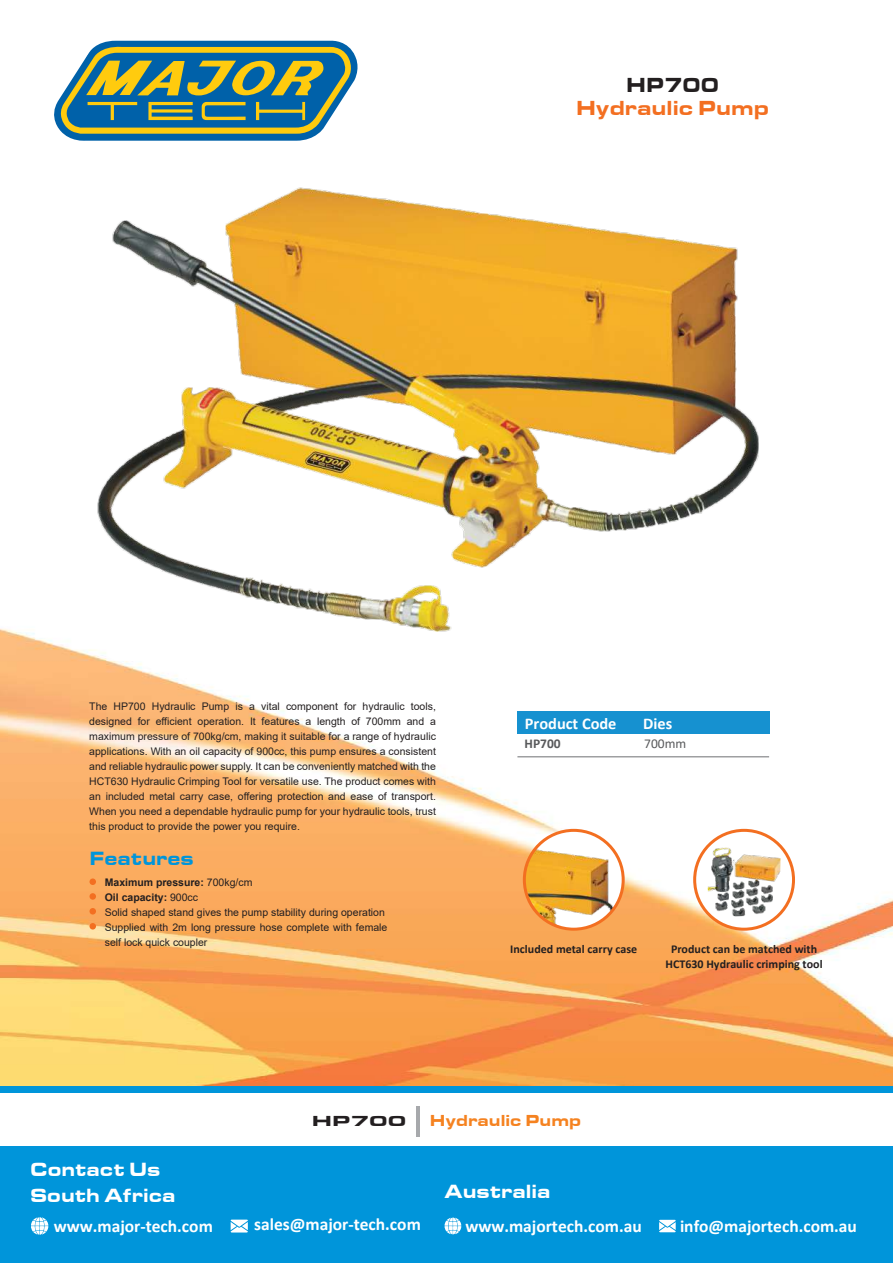
<style>
.page{position:relative;width:893px;height:1263px;background:#fff}
.page>*{position:absolute;margin:0;border:0;box-sizing:border-box;transform-origin:0 0}
.t1{font:21px "Eurostile T Blac Exte";color:#f36f21;scale:.91 1}
.t2{font:21px "Eurostile T Blac Exte";color:#231f20;scale:.91 1}
.t3{font:19.8px/26.5px "Eurostile T Blac Exte";color:#fff;scale:.9 1}
.t4{font:19.8px "Eurostile T Blac Exte";color:#0095da;scale:.9 1}
.t5{font:700 17.4px "Calibri";color:#fff}
.t6{font:16.5px "Eurostile T Blac Exte";color:#f58220;scale:.91 1}
.t7{font:700 16.35px "Calibri";color:#fff}
.t8{font:15px "Eurostile T Blac Exte";color:#231f20;scale:1.3 1}
.t9{font:700 13.5px "Calibri";color:#595a5c}
.t10{font:13.5px "Calibri";color:#595a5c}
.t11{font:700 12px/14.4px "Calibri";color:#231f20;text-align:center}
.t12{font:10.5px/15px "Arial";color:#231f20}
.s1{font-weight:700}
</style>
<div class="page">
<img style="left:0;top:442px;width:893px;height:644px">
<div style="left:0;top:1086px;width:893px;height:177px;background:#0095da"></div>
<div style="left:0;top:1094px;width:893px;height:52px;background:#fff"></div>
<svg style="left:31px;top:1217px;width:17px;height:18px"></svg>
<svg style="left:231px;top:1219px;width:17px;height:13px"></svg>
<svg style="left:659px;top:1220px;width:17px;height:12px"></svg>
<svg style="left:444px;top:1217px;width:17px;height:18px"></svg>
<hr style="left:416px;top:1106px;width:3px;height:31px;background:#a7a9ac">
<svg style="left:54px;top:40px;width:304px;height:101px;background:#6a9384"></svg>
<div style="left:90px;top:878px;width:6px;height:7px;background:#f36f21;border-radius:50%"></div>
<div style="left:90px;top:893px;width:6px;height:7px;background:#f36f21;border-radius:50%"></div>
<svg style="left:90px;top:908px;width:6px;height:6px"></svg>
<svg style="left:90px;top:923px;width:6px;height:6px"></svg>
<div style="left:517px;top:712px;width:252px;height:22px;background:#1691d0"></div>
<hr style="left:517px;top:756px;width:252px;height:1px;background:#6e6f72">
<svg style="left:524px;top:830px;width:99px;height:99px"></svg>
<svg style="left:604px;top:830px;width:19px;height:82px"></svg>
<img style="left:524px;top:843px;width:90px;height:86px">
<div style="left:523px;top:829px;width:102px;height:102px;border:3px solid #f36f21;border-radius:50%"></div>
<svg style="left:695px;top:830px;width:98px;height:99px"></svg>
<img style="left:708px;top:847px;width:72px;height:69px">
<div style="left:693px;top:829px;width:102px;height:102px;border:3px solid #f36f21;border-radius:50%"></div>
<img style="left:96px;top:188px;width:662px;height:443px">
<h1 class="t2" style="left:626px;top:73px;width:103px">HP700</h1>
<h1 class="t1" style="left:576px;top:96px;width:214px">Hydraulic Pump</h1>
<p class="t12" style="left:89px;top:698px;width:348px;text-align:justify">The HP700 Hydraulic Pump is a vital component for hydraulic tools, designed for efficient operation. It features a length of 700mm and a maximum pressure of 700kg/cm, making it suitable for a range of hydraulic applications. With an oil capacity of 900cc, this pump ensures a consistent and reliable hydraulic power supply. It can be conveniently matched with the HCT630 Hydraulic Crimping Tool for versatile use. The product comes with an included metal carry case, offering protection and ease of transport.<br>When you need a dependable hydraulic pump for your hydraulic tools, trust this product to provide the power you require.</p>
<h2 class="t4" style="left:89px;top:847px;width:117px">Features</h2>
<p class="t12" style="left:105px;top:874px;width:284px"><span class="s1">Maximum pressure:</span> 700kg/cm<br><span class="s1">Oil capacity:</span> 900cc<br>Solid shaped stand gives the pump stability during operation Supplied with 2m long pressure hose complete with female self lock quick coupler</p>
<h3 class="t7" style="left:525px;top:712px;width:93px">Product Code</h3>
<h3 class="t7" style="left:643px;top:712px;width:31px">Dies</h3>
<p class="t9" style="left:525px;top:734px;width:38px">HP700</p>
<p class="t10" style="left:644px;top:734px;width:44px">700mm</p>
<p class="t11" style="left:510px;top:942px;width:128px">Included metal carry case</p>
<p class="t11" style="left:666px;top:942px;width:159px">Product can be matched with<br>HCT630 Hydraulic crimping tool</p>
<h2 class="t3" style="left:30px;top:1156px;width:163px">Contact Us<br>South Africa</h2>
<h3 class="t8" style="left:312px;top:1112px;width:74px">HP700</h3>
<h3 class="t6" style="left:430px;top:1111px;width:168px">Hydraulic Pump</h3>
<h2 class="t3" style="left:445px;top:1178px;width:119px">Australia</h2>
<h3 class="t5" style="left:54px;top:1213px;width:161px">www.major-tech.com</h3>
<h3 class="t5" style="left:254px;top:1212px;width:168px">sales@major-tech.com</h3>
<h3 class="t5" style="left:465px;top:1213px;width:178px">www.majortech.com.au</h3>
<h3 class="t5" style="left:680px;top:1213px;width:178px">info@majortech.com.au</h3>
</div>
